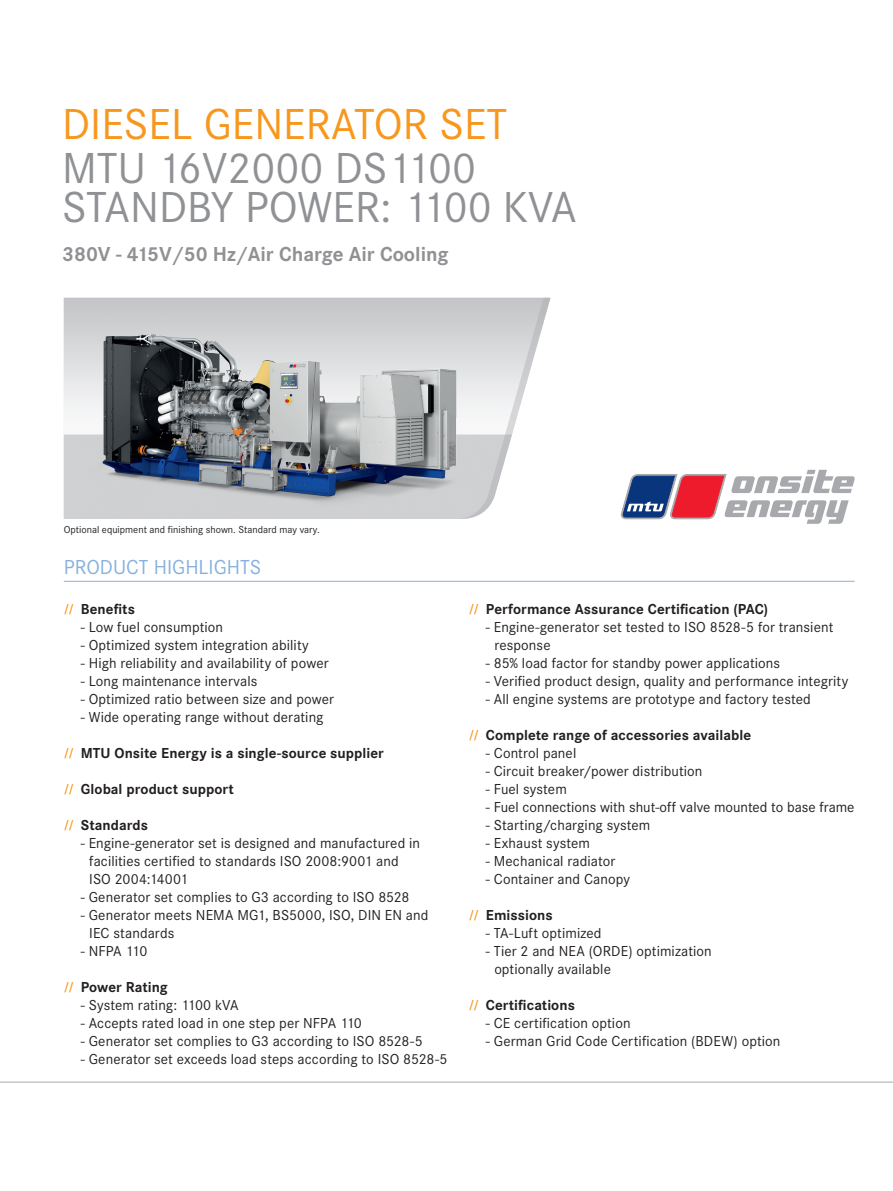
<style>
.page{position:relative;width:893px;height:1191px;background:#fff}
.page>*{position:absolute;margin:0;border:0;box-sizing:border-box;transform-origin:0 0}
.t1{font:45px/39px "Corporate S";color:#8f9194}
.t2{font:45px "Corporate S";color:#f7971d}
.t3{font:700 21px "Corporate S";color:#8f9194}
.t4{font:21px "Corporate S";color:#86b1de}
.t5{font:15px/18px "Corporate S";letter-spacing:.005em;color:#231f20}
.t6{font:700 15px "Corporate S";letter-spacing:.005em;color:#231f20}
.t7{font:10.5px "Corporate S";color:#231f20}
.s1{font-style:italic;font-size:12px;color:#f7971d}
</style>
<div class="page">
<hr style="left:0;top:1081px;width:893px;height:1px;background:#a8a9ad">
<hr style="left:64px;top:581px;width:791px;height:1px;background:#86b1de">
<svg style="left:621px;top:470px;width:234px;height:54px"></svg>
<svg style="left:501px;top:298px;width:49px;height:175px"></svg>
<img style="left:64px;top:298px;width:437px;height:221px">
<h1 class="t2" style="left:62px;top:100px;width:447px">DIESEL GENERATOR SET</h1>
<h1 class="t1" style="left:62px;top:149px;width:416px">MTU 16V2000 DS1100<br>Stand</h1>
<h1 class="t1" style="left:187px;top:188px;width:391px">by Power: 1100 KVA</h1>
<h2 class="t3" style="left:62px;top:242px;width:388px">380V - 415V/50 Hz/Air Charge Air Cooling</h2>
<p class="t7" style="left:64px;top:524px;width:257px">Optional equipment and finishing shown. Standard may vary.</p>
<h2 class="t4" style="left:64px;top:556px;width:25px">Produ</h2>
<h2 class="t4" style="left:126px;top:556px;width:53px">ct Highlights</h2>
<p class="t6" style="left:64px;top:600px;width:73px"><span class="s1">//</span> Benefits</p>
<p class="t5" style="left:81px;top:618px;width:144px">- Low fuel consumption</p>
<p class="t5" style="left:81px;top:636px;width:229px">- Optimized system integration ability</p>
<p class="t5" style="left:81px;top:654px;width:249px">- High reliability and availability of power</p>
<p class="t5" style="left:81px;top:672px;width:178px">- Long maintenance intervals</p>
<p class="t5" style="left:81px;top:690px;width:255px">- Optimized ratio between size and power</p>
<p class="t5" style="left:81px;top:708px;width:244px">- Wide operating range without derating</p>
<p class="t6" style="left:64px;top:744px;width:322px"><span class="s1">//</span> MTU Onsite Energy is a single-source supplier</p>
<p class="t6" style="left:64px;top:780px;width:172px"><span class="s1">//</span> Global product support</p>
<p class="t6" style="left:64px;top:816px;width:86px"><span class="s1">//</span> Standards</p>
<p class="t5" style="left:89px;top:834px;width:332px;text-indent:-9px">- Engine-generator set is designed and manufactured in facilities certified to standards ISO 2008:9001 and<br>ISO 2004:14001</p>
<p class="t5" style="left:81px;top:888px;width:330px">- Generator set complies to G3 according to ISO 8528</p>
<p class="t5" style="left:89px;top:906px;width:341px;text-indent:-9px">- Generator meets NEMA MG1, BS5000, ISO, DIN EN and<br>IEC standards</p>
<p class="t5" style="left:81px;top:942px;width:68px">- NFPA 110</p>
<p class="t6" style="left:64px;top:978px;width:106px"><span class="s1">//</span> Power Rating</p>
<p class="t5" style="left:81px;top:996px;width:159px">- System rating: 1100 kVA</p>
<p class="t5" style="left:81px;top:1014px;width:283px">- Accepts rated load in one step per NFPA 110</p>
<p class="t5" style="left:81px;top:1032px;width:343px">- Generator set complies to G3 according to ISO 8528-5</p>
<p class="t5" style="left:81px;top:1050px;width:368px">- Generator set exceeds load steps according to ISO 8528-5</p>
<p class="t6" style="left:469px;top:600px;width:301px"><span class="s1">//</span> Performance Assurance Certification (PAC)</p>
<p class="t5" style="left:494px;top:618px;width:341px;text-indent:-9px">- Engine-generator set tested to ISO 8528-5 for transient response</p>
<p class="t5" style="left:486px;top:654px;width:296px">- 85% load factor for standby power applications</p>
<p class="t5" style="left:486px;top:672px;width:364px">- Verified product design, quality and performance integrity</p>
<p class="t5" style="left:486px;top:690px;width:327px">- All engine systems are prototype and factory tested</p>
<p class="t6" style="left:469px;top:726px;width:284px"><span class="s1">//</span> Complete range of accessories available</p>
<p class="t5" style="left:486px;top:744px;width:92px">- Control panel</p>
<p class="t5" style="left:486px;top:762px;width:218px">- Circuit breaker/power distribution</p>
<p class="t5" style="left:486px;top:780px;width:82px">- Fuel system</p>
<p class="t5" style="left:486px;top:798px;width:370px">- Fuel connections with shut-off valve mounted to base frame</p>
<p class="t5" style="left:486px;top:816px;width:166px">- Starting/charging system</p>
<p class="t5" style="left:486px;top:834px;width:106px">- Exhaust system</p>
<p class="t5" style="left:486px;top:852px;width:131px">- Mechanical radiator</p>
<p class="t5" style="left:486px;top:870px;width:146px">- Container and Canopy</p>
<p class="t6" style="left:469px;top:906px;width:85px"><span class="s1">//</span> Emissions</p>
<p class="t5" style="left:486px;top:924px;width:117px">- TA-Luft optimized</p>
<p class="t5" style="left:494px;top:942px;width:219px;text-indent:-9px">- Tier 2 and NEA (ORDE) optimization optionally available</p>
<p class="t6" style="left:469px;top:996px;width:108px"><span class="s1">//</span> Certifications</p>
<p class="t5" style="left:486px;top:1014px;width:146px">- CE certification option</p>
<p class="t5" style="left:486px;top:1032px;width:296px">- German Grid Code Certification (BDEW) option</p>
</div>
